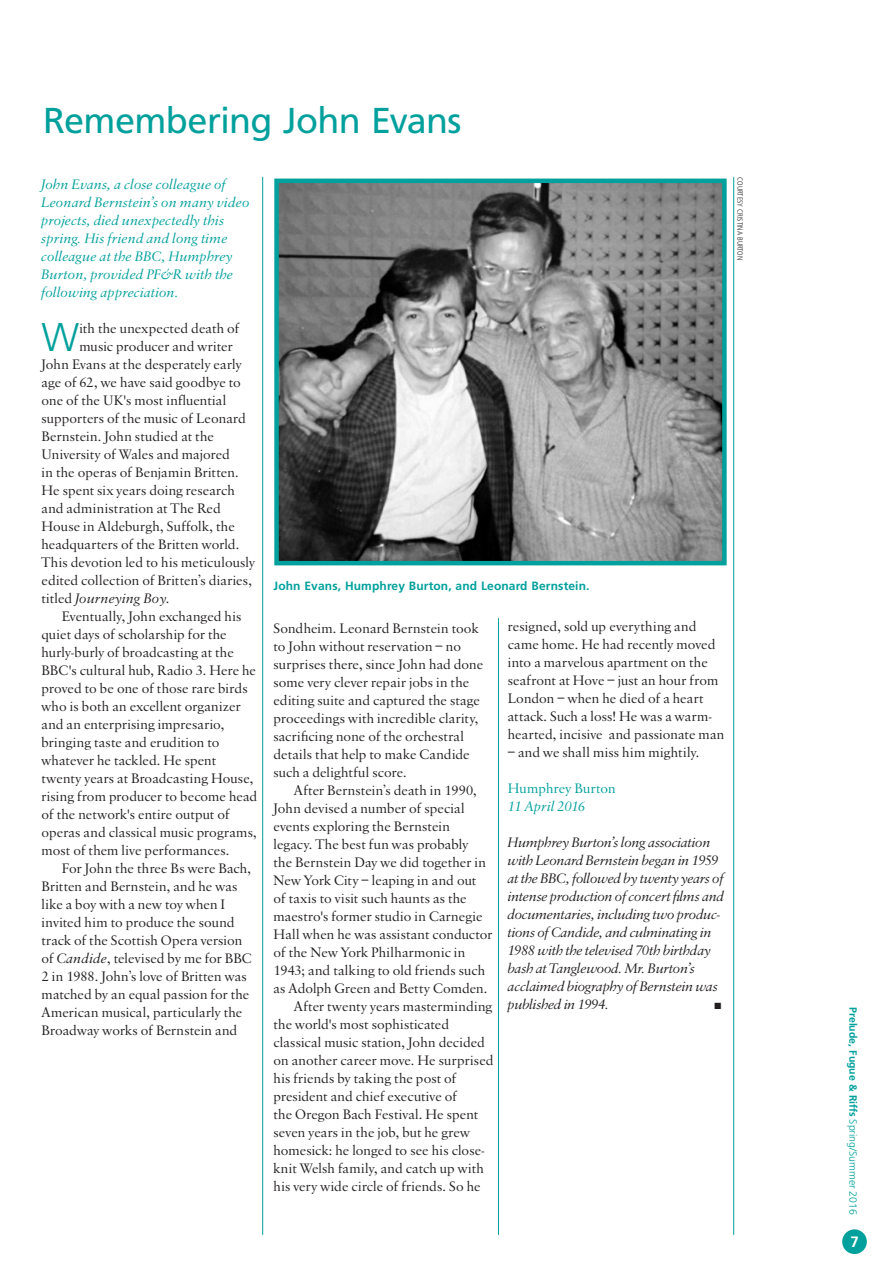
<style>
.page{position:relative;width:896px;height:1273px;background:#fff}
.page>*{position:absolute;margin:0;border:0;box-sizing:border-box;transform-origin:0 0}
.body_1{font:300 40.05px "Frutiger";color:#00a09c}
.headline_2{font:36px "Frutiger";letter-spacing:-.02em;color:#00a09c}
.t1{font:700 15px "Frutiger";color:#fff}
.body_1-2{font:14.25px/18px "Sabon Rmn";letter-spacing:.01em;color:#231f20}
.body_1-3{font:14.25px/18px "Sabon Itl";letter-spacing:-.01em;color:#231f20}
.body_1-4{font:14.25px/18px "Sabon Itl";letter-spacing:.015em;color:#00a09c}
.body_1-5{font:14.25px "Sabon Rmn";letter-spacing:.03em;color:#231f20}
.body_1-6{font:14.25px "Sabon Itl";letter-spacing:.01em;color:#231f20}
.body_1-7{font:14.25px "Sabon Rmn";letter-spacing:.01em;color:#00a09c}
.body_1-8{font:700 12px "Frutiger";letter-spacing:.01em;color:#00a09c}
.page_heads{font:700 10.5px "Frutiger";color:#00a09c}
.body_1-9{font:9px "Zapf Dingbats ITC";color:#231f20}
.credit_1{font:300 condensed 7.5px "Frutiger";color:#231f20}
.s1{font-family:"Sabon Rmn"}
.s2{font-family:"Sabon Itl"}
.s3{font-weight:300}
</style>
<div class="page">
<div style="left:842px;top:1228px;width:25px;height:25px;background:#00a09c;border-radius:50%"></div>
<hr style="left:733px;top:177px;width:1px;height:1057px;background:#00a09c">
<hr style="left:262px;top:177px;width:1px;height:1057px;background:#00a09c">
<hr style="left:498px;top:618px;width:1px;height:616px;background:#00a09c">
<img style="left:279px;top:183px;width:442px;height:377px">
<div style="left:274px;top:178px;width:452px;height:387px;border:4px solid #00a09c"></div>
<p class="headline_2" style="left:43px;top:99px;width:420px">Remembering John Evans</p>
<p class="body_1-4" style="left:42px;top:176px;width:210px">John Evans, a close colleague of<br>Leonard Bernstein’s on many video projects, died unexpectedly this spring. His friend and long time colleague at the BBC, Humphrey<br>Burton, provided PF&amp;R with the following appreciation.</p>
<p class="body_1" style="left:42px;top:314px;width:39px">W</p>
<p class="body_1-2" style="left:79px;top:320px;width:161px">ith the unexpected death of</p>
<p class="body_1-2" style="left:79px;top:338px;width:155px">music producer and writer</p>
<p class="body_1-2" style="left:42px;top:356px;width:201px">John Evans at the desperately early</p>
<p class="body_1-2" style="left:42px;top:374px;width:201px">age of 62, we have said goodbye to</p>
<p class="body_1-2" style="left:42px;top:392px;width:186px">one of the UK's most influential</p>
<p class="body_1-2" style="left:42px;top:410px;width:206px">supporters of the music of Leonard</p>
<p class="body_1-2" style="left:42px;top:428px;width:174px">Bernstein. John studied at the</p>
<p class="body_1-2" style="left:42px;top:446px;width:190px">University of Wales and majored</p>
<p class="body_1-2" style="left:42px;top:464px;width:198px">in the operas of Benjamin Britten.</p>
<p class="body_1-2" style="left:42px;top:482px;width:195px">He spent six years doing research</p>
<p class="body_1-2" style="left:42px;top:500px;width:181px">and administration at The Red</p>
<p class="body_1-2" style="left:42px;top:518px;width:195px">House in Aldeburgh, Suffolk, the</p>
<p class="body_1-2" style="left:42px;top:536px;width:199px">headquarters of the Britten world.</p>
<p class="body_1-2" style="left:42px;top:554px;width:215px">This devotion led to his meticulously</p>
<p class="body_1-2" style="left:42px;top:572px;width:212px">edited collection of Britten’s diaries,</p>
<p class="body_1-6" style="left:42px;top:588px;width:129px"><span class="s1">titled</span> Journeying Boy<span class="s1">.</span></p>
<p class="body_1-2" style="left:42px;top:608px;width:217px;text-indent:20px">Eventually, John exchanged his quiet days of scholarship for the hurly-burly of broadcasting at the BBC's cultural hub, Radio 3. Here he proved to be one of those rare birds who is both an excellent organizer and an enterprising impresario, bringing taste and erudition to whatever he tackled. He spent twenty years at Broadcasting House, rising from producer to become head of the network's entire output of operas and classical music programs, most of them live performances.</p>
<p class="body_1-2" style="left:42px;top:860px;width:212px;text-indent:20px">For John the three Bs were Bach, Britten and Bernstein, and he was like a boy with a new toy when I invited him to produce the sound track of the Scottish Opera version of <span class="s2">Candide</span>, televised by me for BBC 2 in 1988. John’s love of Britten was matched by an equal passion for the American musical, particularly the Broadway works of Bernstein and</p>
<p class="body_1-8" style="left:273px;top:578px;width:317px">John Evans, Humphrey Burton, and Leonard Bernstein.</p>
<p class="body_1-2" style="left:508px;top:618px;width:218px">resigned, sold up everything and came home. He had recently moved into a marvelous apartment on the seafront at Hove – just an hour from London – when he died of a heart attack. Such a loss! He was a warm&shy;hearted, incisive and passionate man</p>
<p class="body_1-5" style="left:508px;top:742px;width:193px">– and we shall miss him mightily.</p>
<p class="body_1-7" style="left:508px;top:778px;width:109px">Humphrey Burton</p>
<p class="body_1-4" style="left:508px;top:798px;width:79px">11 April 2016</p>
<p class="body_1-3" style="left:508px;top:834px;width:218px">Humphrey Burton’s long association with Leonard Bernstein began in 1959 at the BBC, followed by twenty years of intense production of concert films and documentaries, including two produc&shy;tions of Candide, and culminating in 1988 with the televised 70th birthday bash at Tanglewood. Mr. Burton’s acclaimed biography of Bernstein was published in 1994.</p>
<p class="body_1-2" style="left:273px;top:620px;width:211px">Sondheim. Leonard Bernstein took to John without reservation – no surprises there, since John had done some very clever repair jobs in the editing suite and captured the stage proceedings with incredible clarity, sacrificing none of the orchestral details that help to make Candide such a delightful score.</p>
<p class="body_1-2" style="left:273px;top:782px;width:220px;text-indent:20px">After Bernstein’s death in 1990, John devised a number of special events exploring the Bernstein<br>legacy. The best fun was probably<br>the Bernstein Day we did together in New York City – leaping in and out<br>of taxis to visit such haunts as the maestro's former studio in Carnegie Hall when he was assistant conductor of the New York Philharmonic in 1943; and talking to old friends such as Adolph Green and Betty Comden.</p>
<p class="body_1-2" style="left:273px;top:998px;width:221px;text-indent:20px">After twenty years masterminding the world's most sophisticated classical music station, John decided on another career move. He surprised his friends by taking the post of president and chief executive of<br>the Oregon Bach Festival. He spent seven years in the job, but he grew homesick: he longed to see his close&shy;knit Welsh family, and catch up with his very wide circle of friends. So he</p>
<p class="body_1-9" style="left:714px;top:1001px;width:8px">■</p>
<p class="credit_1" style="left:744px;top:177px;width:84px;rotate:90deg">COURTESY CRISTINA BURTON</p>
<p class="page_heads" style="left:859px;top:1006px;width:209px;rotate:90deg">Prelude, Fugue &amp; Riffs <span class="s3">Spring/Summer 2016</span></p>
<p class="page_heads" style="left:861px;top:1007px;width:209px;rotate:90deg">Prelude, Fugue &amp; Riffs <span class="s3">Spring/Summer 2016</span></p>
<p class="t1" style="left:850px;top:1232px;width:10px">7</p>
</div>
